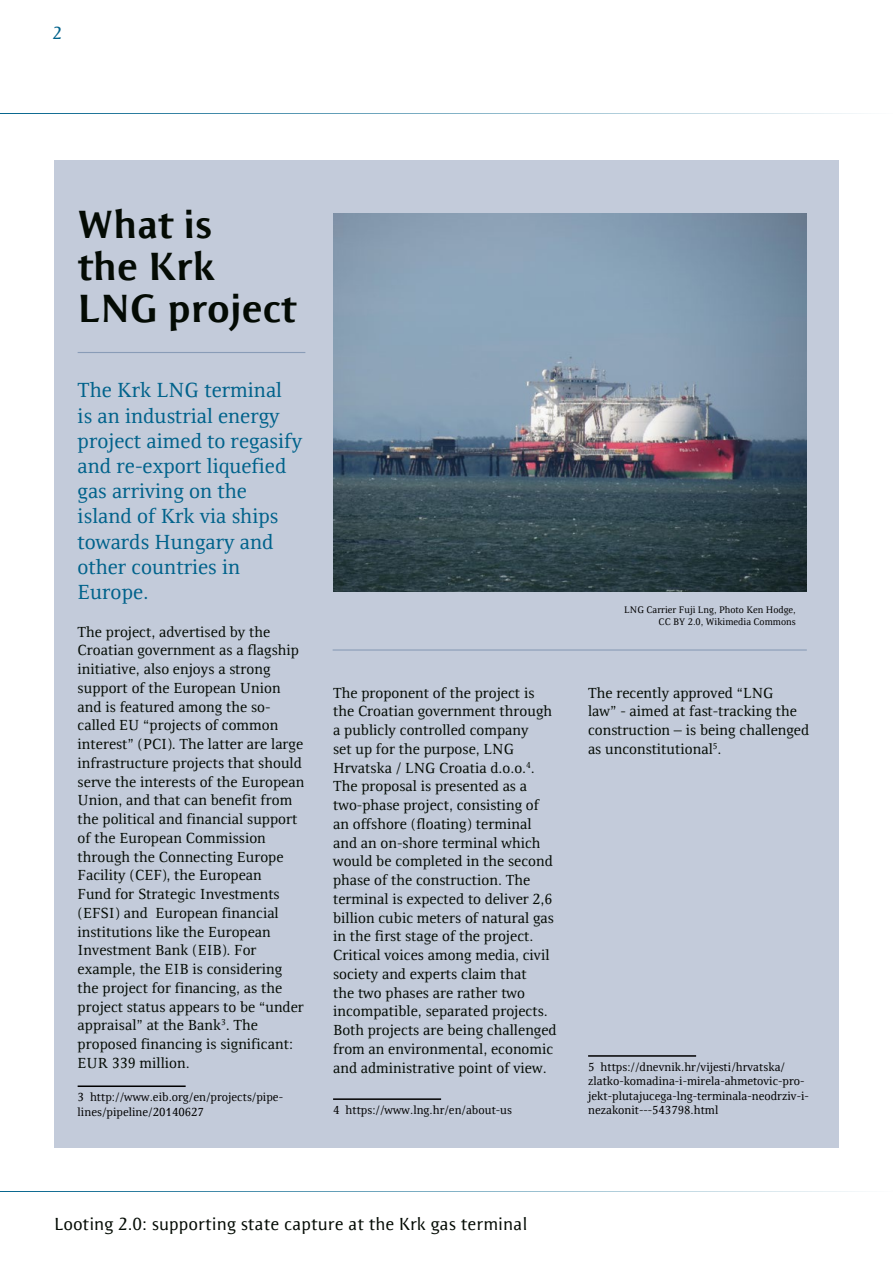
<style>
.page{position:relative;width:893px;height:1263px;background:#fff}
.page>*{position:absolute;margin:0;border:0;box-sizing:border-box;transform-origin:0 0}
.t1{font:700 40.5px/42px "Resavska BG Sans";color:#040b04}
.t2{font:21px/25.2px "Resavska BG";color:#00628b}
.t3{font:18px "Resavska BG Sans";color:#040b04}
.t4{font:18px "Resavska BG Sans";color:#00628b}
.t5{font:15px/18.8px "Resavska BG";color:#040b04}
.t6{font:12px/14.4px "Resavska BG";color:#000}
.t7{font:9.75px/11.7px "Resavska BG";color:#000;text-align:right}
</style>
<div class="page">
<hr style="left:0;top:113px;width:893px;height:1px;background:#00628b">
<hr style="left:0;top:1191px;width:893px;height:1px;background:#00628b">
<div style="left:54px;top:161px;width:785px;height:987px;background:#c3cbda"></div>
<hr style="left:333px;top:1098px;width:108px;height:2px;background:#000">
<hr style="left:78px;top:1085px;width:108px;height:2px;background:#000">
<hr style="left:588px;top:1055px;width:108px;height:2px;background:#000">
<img style="left:333px;top:214px;width:474px;height:378px">
<hr style="left:78px;top:352px;width:227px;height:1px;background:#040b04">
<hr style="left:333px;top:649px;width:474px;height:1px;background:#040b04">
<p class="t4" style="left:52px;top:23px;width:11px">2</p>
<h1 class="t1" style="left:78px;top:203px;width:220px">What is<br>the Krk<br>LNG project</h1>
<h2 class="t2" style="left:78px;top:378px;width:226px">The Krk LNG terminal<br>is an industrial energy project aimed to regasify and re-export liquefied gas arriving on the island of Krk via ships towards Hungary and other countries in<br>Europe.</h2>
<p class="t5" style="left:78px;top:622px;width:228px">The project, advertised by the<br>Croatian government as a flagship initiative, also enjoys a strong support of the European Union and is featured among the so&shy;called EU “projects of common interest” (PCI). The latter are large infrastructure projects that should serve the interests of the European<br>Union, and that can benefit from the political and financial support of the European Commission through the Connecting Europe<br>Facility (CEF), the European<br>Fund for Strategic Investments (EFSI) and European financial institutions like the European<br>Investment Bank (EIB). For example, the EIB is considering the project for financing, as the project status appears to be “under appraisal” at the Bank<sup>3</sup>. The proposed financing is significant:<br>EUR 339 million.</p>
<p class="t6" style="left:78px;top:1090px;width:207px">3 http://www.eib.org/en/projects/pipe&shy;lines/pipeline/20140627</p>
<p class="t5" style="left:333px;top:683px;width:225px">The proponent of the project is the Croatian government through a publicly controlled company<br>set up for the purpose, LNG<br>Hrvatska / LNG Croatia d.o.o.<sup>4</sup>.<br>The proposal is presented as a two-phase project, consisting of an offshore (floating) terminal and an on-shore terminal which would be completed in the second phase of the construction. The terminal is expected to deliver 2,6 billion cubic meters of natural gas in the first stage of the project.<br>Critical voices among media, civil society and experts claim that<br>the two phases are rather two incompatible, separated projects.<br>Both projects are being challenged from an environmental, economic and administrative point of view.</p>
<p class="t6" style="left:333px;top:1103px;width:180px">4 https://www.lng.hr/en/about-us</p>
<p class="t7" style="left:624px;top:604px;width:173px">LNG Carrier Fuji Lng, Photo Ken Hodge,<br>CC BY 2.0, Wikimedia Commons</p>
<p class="t5" style="left:588px;top:683px;width:223px">The recently approved “LNG<br>law” - aimed at fast-tracking the construction – is being challenged as unconstitutional<sup>5</sup>.</p>
<p class="t6" style="left:588px;top:1060px;width:222px">5 https://dnevnik.hr/vijesti/hrvatska/ zlatko-komadina-i-mirela-ahmetovic-pro&shy;jekt-plutajucega-lng-terminala-neodrziv-i&shy;nezakonit---543798.html</p>
<p class="t3" style="left:54px;top:1213px;width:475px">Looting 2.0: supporting state capture at the Krk gas terminal</p>
</div>
